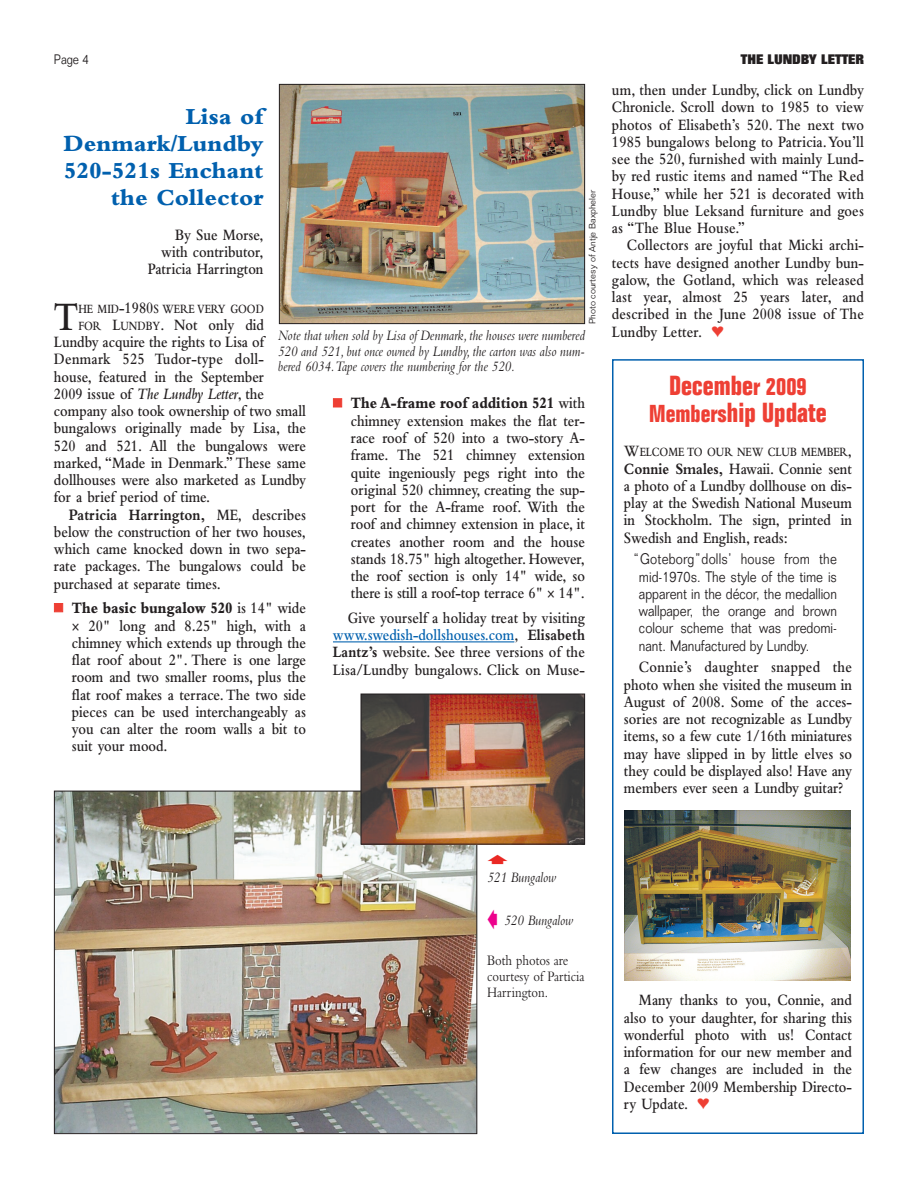
<style>
.page{position:relative;width:918px;height:1188px;background:#fff}
.page>*{position:absolute;margin:0;border:0;box-sizing:border-box;transform-origin:0 0}
.t1{font:600 42.15px "Bembo";color:#231f20;scale:.85 1}
.t2{font:700 condensed 27px/27px "Folio";color:#ee3f34;text-align:center}
.t3{font:800 24px/27px "Bembo";color:#0160ae;text-align:right}
.t4{font:600 16.5px/17.2px "Bembo";color:#231f20;text-align:justify;scale:.85 1}
.t5{font:800 16.5px "Bembo";color:#231f20;scale:.85 1}
.t6{font:italic 15px/15.8px "Bembo";color:#231f20;text-align:justify;scale:.85 1}
.t7{font:300 15px/17.2px "Folio";color:#231f20;text-align:justify;scale:.85 1}
.t8{font:15px/15.8px "Bembo";color:#231f20;scale:.85 1}
.t9{font:800 13.5px "Folio";color:#231f20;scale:.85 1}
.t10{font:300 13.5px "Folio";color:#231f20;scale:.85 1}
.t11{font:600 13.2px "Bembo";color:#231f20;scale:.8 1}
.t12{font:300 9px "Folio";color:#231f20}
.s1{font-size:16.5px}
.s2{font-size:13.2px}
.s3{font-style:italic}
.s4{font-weight:700}
.s5{color:#ee3f34}
.s6{font-weight:600}
.s7{font-weight:800}
.s8{color:#0160ae}
.s9{font-size:24px}
.s10{font-family:"Universal Newswith Comm Pi";font-style:normal;font-size:21px;color:#ed028c}
</style>
<div class="page">
<hr style="left:333px;top:642px;width:181px;height:1px;background:#0160ae">
<img style="left:281px;top:86px;width:302px;height:236px">
<div style="left:279px;top:84px;width:306px;height:240px;border:1px solid #231f20"></div>
<img style="left:56px;top:793px;width:419px;height:339px">
<img style="left:363px;top:696px;width:220px;height:146px">
<div style="left:361px;top:694px;width:224px;height:150px;border:1px solid #231f20"></div>
<div style="left:612px;top:359px;width:252px;height:775px;border:2px solid #0160ae"></div>
<img style="left:625px;top:811px;width:226px;height:170px">
<p class="t10" style="left:54px;top:54px;width:43px">Page 4</p>
<p class="t9" style="left:741px;top:54px;width:146px">THE LUNDBY LETTER</p>
<h3 class="t3" style="left:63px;top:105px;width:202px">Lisa of<br>Denmark/Lundby<br>520-521s Enchant the Collector</h3>
<p class="t4" style="left:148px;top:227px;width:137px;text-align:right">By Sue Morse, with contributor,<br>Patricia Harrington</p>
<p class="t12" style="left:589px;top:324px;width:136px;rotate:-90deg">Photo courtesy of Antje Baxpheler</p>
<h1 class="t1" style="left:54px;top:302px;width:30px">T</h1>
<p class="t11" style="left:78px;top:304px;width:234px">HE MID<span class="s1">-1980</span>S WERE VERY GOOD</p>
<p class="t4" style="left:54px;top:318px;width:298px;text-align:left;text-indent:24px"><span class="s2">FOR</span> L<span class="s2">UNDBY</span>. Not only did Lundby acquire the rights to Lisa of Denmark 525 Tudor-type doll&shy;house, featured in the September<br>2009 issue of <span class="s3">The Lundby Letter</span>, the company also took ownership of two small bungalows originally made by Lisa, the 520 and 521. All the bungalows were marked, “Made in Denmark.” These same dollhouses were also marketed as Lundby for a brief period of time.</p>
<p class="t4" style="left:54px;top:507px;width:298px;text-indent:15px"><span class="s4">Patricia Harrington,</span> ME, describes below the construction of her two houses, which came knocked down in two sepa&shy;rate packages. The bungalows could be purchased at separate times.</p>
<p class="t5" style="left:54px;top:602px;width:298px"><span class="s5">■</span> The basic bungalow 520 <span class="s6">is 14" wide</span></p>
<p class="t4" style="left:89px;top:618px;width:257px">20" long and 8.25" high, with a</p>
<p class="t4" style="left:72px;top:636px;width:277px">chimney which extends up through the</p>
<p class="t4" style="left:72px;top:653px;width:277px">flat roof about 2". There is one large</p>
<p class="t4" style="left:72px;top:670px;width:277px">room and two smaller rooms, plus the</p>
<p class="t4" style="left:72px;top:687px;width:277px">flat roof makes a terrace. The two side</p>
<p class="t4" style="left:72px;top:705px;width:277px">pieces can be used interchangeably as</p>
<p class="t4" style="left:72px;top:722px;width:277px">you can alter the room walls a bit to</p>
<p class="t4" style="left:72px;top:739px;width:114px">suit your mood.</p>
<p class="t6" style="left:278px;top:329px;width:363px">Note that when sold by Lisa of Denmark, the houses were numbered 520 and 521, but once owned by Lundby, the carton was also num&shy;bered 6034. Tape covers the numbering for the 520.</p>
<p class="t4" style="left:351px;top:396px;width:277px;text-indent:-18px"><span class="s5">■</span> <span class="s7">The A-frame roof addition 521</span> with chimney extension makes the flat ter&shy;race roof of 520 into a two-story A&shy;frame. The 521 chimney extension quite ingeniously pegs right into the original 520 chimney, creating the sup&shy;port for the A-frame roof. With the roof and chimney extension in place, it creates another room and the house stands 18.75" high altogether. However, the roof section is only 14" wide, so there is still a roof-top terrace 6" 14".</p>
<p class="t4" style="left:333px;top:611px;width:298px;text-indent:15px">Give yourself a holiday treat by visiting <span class="s8">www.swedish-dollshouses.com</span>, <span class="s4">Elisabeth Lantz’s</span> website. See three versions of the Lisa/Lundby bungalows. Click on Muse-</p>
<p class="t4" style="left:612px;top:83px;width:298px">um, then under Lundby, click on Lundby Chronicle. Scroll down to 1985 to view photos of Elisabeth’s 520. The next two 1985 bungalows belong to Patricia. You’ll see the 520, furnished with mainly Lund&shy;by red rustic items and named “The Red House,” while her 521 is decorated with Lundby blue Leksand furniture and goes as “The Blue House.”</p>
<p class="t4" style="left:612px;top:238px;width:298px;text-indent:15px">Collectors are joyful that Micki archi&shy;tects have designed another Lundby bun&shy;galow, the Gotland, which was released last year, almost 25 years later, and described in the June 2008 issue of The Lundby Letter. <span class="s5">♥</span></p>
<h2 class="t2" style="left:649px;top:374px;width:179px">Decembe<span class="s9">r 2009<br>Members</span>hip Update</h2>
<p class="t11" style="left:624px;top:448px;width:287px"><span class="s1">W</span>ELCOME TO OUR NEW CLUB MEMBER<span class="s1">,</span></p>
<p class="t4" style="left:624px;top:461px;width:270px"><span class="s4">Connie Smales,</span> Hawaii. Connie sent a photo of a Lundby dollhouse on dis&shy;play at the Swedish National Museum in Stockholm. The sign, printed in Swedish and English, reads:</p>
<p class="t7" style="left:639px;top:552px;width:234px;text-indent:-6px">“Goteborg”dolls’ house from the mid-1970s. The style of the time is apparent in the décor, the medallion wallpaper, the orange and brown colour scheme that was predomi&shy;nant. Manufactured by Lundby.</p>
<p class="t4" style="left:624px;top:660px;width:270px;text-indent:15px">Connie’s daughter snapped the photo when she visited the museum in August of 2008. Some of the acces&shy;sories are not recognizable as Lundby items, so a few cute 1/16th miniatures may have slipped in by little elves so they could be displayed also! Have any members ever seen a Lundby guitar?</p>
<p class="t6" style="left:487px;top:871px;width:82px">521 Bungalow</p>
<p class="t6" style="left:487px;top:914px;width:102px"><span class="s10">-</span> 520 Bungalow</p>
<p class="t8" style="left:487px;top:954px;width:116px">Both photos are courtesy of Particia<br>Harrington.</p>
<p class="t4" style="left:624px;top:993px;width:270px;text-indent:15px">Many thanks to you, Connie, and also to your daughter, for sharing this wonderful photo with us! Contact information for our new member and a few changes are included in the December 2009 Membership Directo&shy;ry Update. <span class="s5">♥</span></p>
</div>
